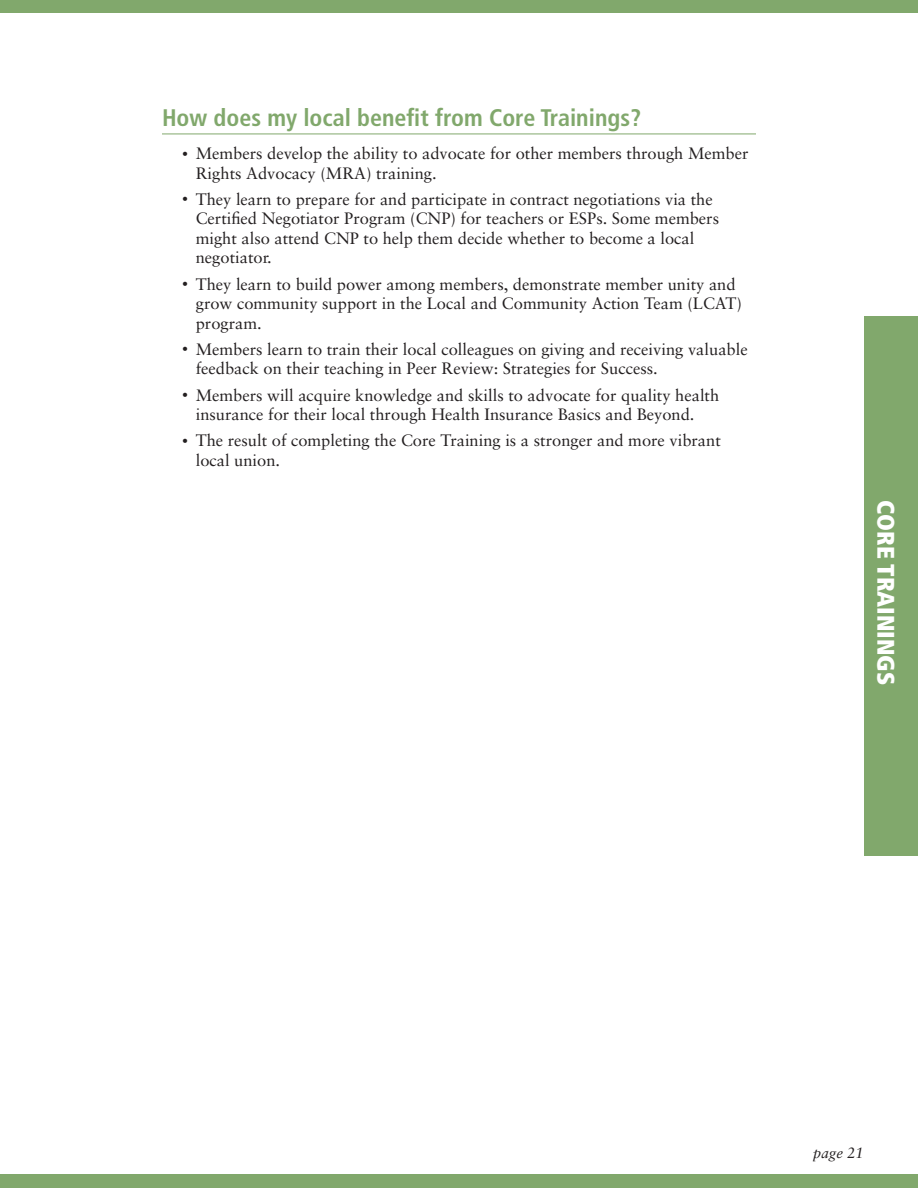
<style>
.page{position:relative;width:918px;height:1188px;background:#fff}
.page>*{position:absolute;margin:0;border:0;box-sizing:border-box;transform-origin:0 0}
.Subhead_Green_Underl{font:700 condensed 24px "Frutiger LT Std";color:#81a86c}
.t1{font:900 condensed 24px "Frutiger LT Std";color:#fff}
.t2{font:16.5px/19.5px "Sabon";color:#231f20}
.t3{font:italic 15px "Sabon";color:#231f20}
.s1{font-size:12px}
</style>
<div class="page">
<div style="left:0;top:0;width:918px;height:14px;background:#81a86c"></div>
<div style="left:0;top:1174px;width:918px;height:14px;background:#81a86c"></div>
<div style="left:864px;top:316px;width:54px;height:540px;background:#81a86c"></div>
<hr style="left:162px;top:134px;width:594px;height:1px;background:#81a86c">
<p class="Subhead_Green_Underl" style="left:162px;top:103px;width:481px">How does my local benefit from Core Trainings?</p>
<p class="t2" style="left:196px;top:143px;width:554px;text-indent:-14px"><span class="s1">•</span> Members develop the ability to advocate for other members through Member<br>Rights Advocacy (MRA) training.</p>
<p class="t2" style="left:196px;top:189px;width:525px;text-indent:-14px"><span class="s1">•</span> They learn to prepare for and participate in contract negotiations via the Certified Negotiator Program (CNP) for teachers or ESPs. Some members might also attend CNP to help them decide whether to become a local negotiator.</p>
<p class="t2" style="left:196px;top:274px;width:548px;text-indent:-14px"><span class="s1">•</span> They learn to build power among members, demonstrate member unity and grow community support in the Local and Community Action Team (LCAT) program.</p>
<p class="t2" style="left:196px;top:339px;width:553px;text-indent:-14px"><span class="s1">•</span> Members learn to train their local colleagues on giving and receiving valuable feedback on their teaching in Peer Review: Strategies for Success.</p>
<p class="t2" style="left:196px;top:385px;width:525px;text-indent:-14px"><span class="s1">•</span> Members will acquire knowledge and skills to advocate for quality health insurance for their local through Health Insurance Basics and Beyond.</p>
<p class="t2" style="left:196px;top:431px;width:527px;text-indent:-14px"><span class="s1">•</span> The result of completing the Core Training is a stronger and more vibrant local union.</p>
<h1 class="t1" style="left:901px;top:500px;width:186px;rotate:90deg">CORE TRAININGS</h1>
<p class="t3" style="left:813px;top:1144px;width:52px">page 21</p>
</div>
